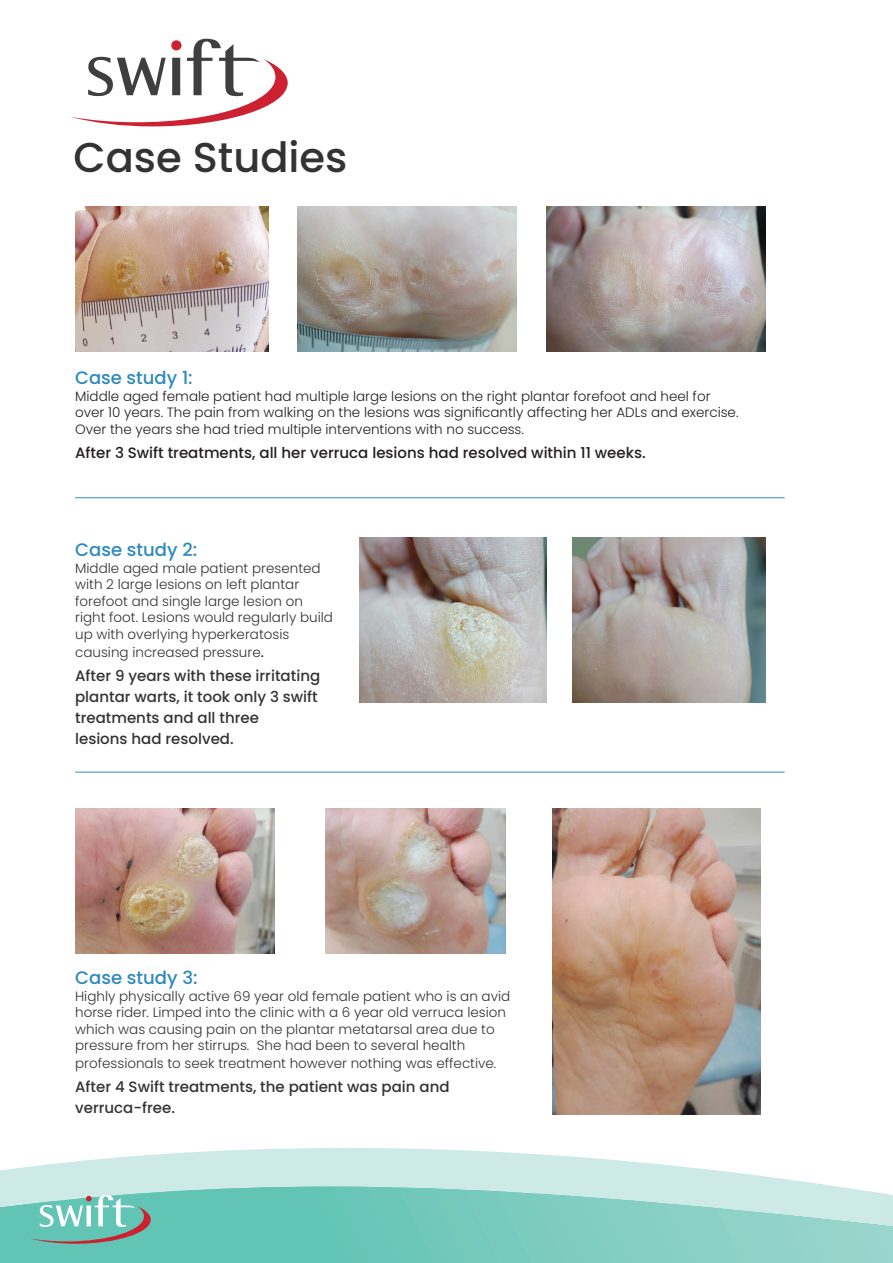
<style>
.page{position:relative;width:893px;height:1263px;background:#fff}
.page>*{position:absolute;margin:0;border:0;box-sizing:border-box;transform-origin:0 0}
.t1{font:500 41.55px "Poppins";color:#333}
.t2{font:500 18.15px "Poppins";color:#2d8abd}
.t3{font:500 18px "Poppins";color:#2d8abd}
.t4{font:500 15px/21px "Poppins";color:#333}
.t5{font:500 15px "Poppins";color:#231f20}
.t6{font:300 13.5px/16.5px "Poppins";color:#333}
.t7{font:300 13.5px "Poppins";color:#231f20}
.s1{font-weight:400;font-size:15px;color:#231f20}
</style>
<div class="page">
<svg style="left:0;top:1148px;width:833px;height:38px"></svg>
<svg style="left:0;top:1186px;width:893px;height:77px;background:#84cfc3"></svg>
<svg style="left:30px;top:1195px;width:121px;height:49px;background:#85c0b6"></svg>
<svg style="left:71px;top:39px;width:217px;height:87px"></svg>
<img style="left:75px;top:206px;width:193px;height:145px">
<img style="left:298px;top:206px;width:218px;height:146px">
<img style="left:547px;top:206px;width:218px;height:146px">
<img style="left:572px;top:537px;width:193px;height:165px">
<img style="left:359px;top:537px;width:188px;height:165px">
<hr style="left:75px;top:772px;width:710px;height:1px;background:#2d8abd">
<img style="left:75px;top:808px;width:200px;height:146px">
<img style="left:325px;top:808px;width:181px;height:145px">
<img style="left:552px;top:808px;width:208px;height:306px">
<hr style="left:75px;top:497px;width:710px;height:1px;background:#2d8abd">
<p class="t1" style="left:74px;top:133px;width:275px">Case Studies</p>
<p class="t3" style="left:75px;top:367px;width:119px">Case study 1:</p>
<p class="t7" style="left:75px;top:388px;width:637px">Middle aged female patient had multiple large lesions on the right plantar forefoot and heel for</p>
<p class="t7" style="left:75px;top:405px;width:665px">over 10 years. The pain from walking on the lesions was significantly affecting her ADLs and exercise.</p>
<p class="t7" style="left:75px;top:421px;width:450px">Over the years she had tried multiple interventions with no success.</p>
<p class="t5" style="left:75px;top:444px;width:572px">After 3 Swift treatments, all her verruca lesions had resolved within 11 weeks.</p>
<p class="t2" style="left:75px;top:539px;width:124px">Case study 2:</p>
<p class="t6" style="left:75px;top:560px;width:247px">Middle aged male patient presented with 2 large lesions on left plantar forefoot and single large lesion on</p>
<p class="t6" style="left:75px;top:609px;width:259px">right foot. Lesions would regularly build up with overlying hyperkeratosis</p>
<p class="t6" style="left:75px;top:644px;width:190px">causing increased pressure<span class="s1">.</span></p>
<p class="t4" style="left:75px;top:665px;width:247px">After 9 years with these irritating plantar warts, it took only 3 swift treatments and all three</p>
<p class="t4" style="left:75px;top:728px;width:160px">lesions had resolved.</p>
<p class="t2" style="left:75px;top:967px;width:124px">Case study 3:</p>
<p class="t6" style="left:75px;top:988px;width:437px">Highly physically active 69 year old female patient who is an avid horse rider. Limped into the clinic with a 6 year old verruca lesion which was causing pain on the plantar metatarsal area due to pressure from her stirrups. She had been to several health</p>
<p class="t6" style="left:75px;top:1055px;width:423px">professionals to seek treatment however nothing was effective.</p>
<p class="t4" style="left:75px;top:1077px;width:376px">After 4 Swift treatments, the patient was pain and</p>
<p class="t4" style="left:75px;top:1098px;width:101px">verruca-free.</p>
</div>
